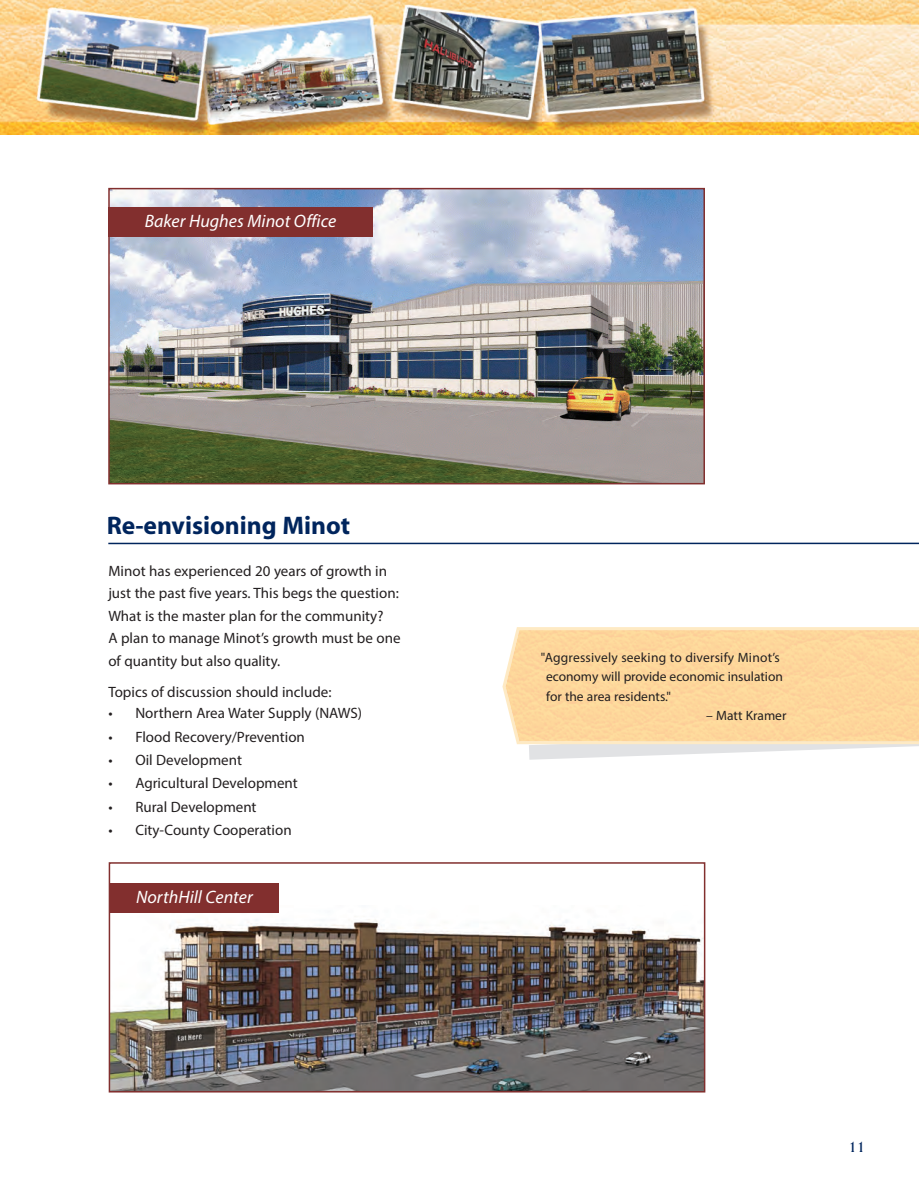
<style>
.page{position:relative;width:919px;height:1188px;background:#fff}
.page>*{position:absolute;margin:0;border:0;box-sizing:border-box;transform-origin:0 0}
.t1{font:700 25.5px "Myriad";color:#00255d}
.t2{font:italic 18px "Myriad Pro";color:#fff}
.t3{font:15px/22.5px "Myriad Pro";color:#231f20}
.t4{font:15px "Friz Quadrata";color:#00255d}
.t5{font:13.5px/19.5px "Myriad Pro";color:#231f20}
</style>
<div class="page">
<img style="left:0;top:0;width:918px;height:135px">
<img style="left:111px;top:191px;width:590px;height:290px">
<div style="left:108px;top:188px;width:596px;height:296px;border:2px solid #822f2e"></div>
<div style="left:108px;top:207px;width:265px;height:30px;background:#822f2e"></div>
<img style="left:112px;top:919px;width:590px;height:171px">
<div style="left:109px;top:862px;width:596px;height:231px;border:2px solid #822f2e"></div>
<div style="left:109px;top:884px;width:170px;height:29px;background:#822f2e"></div>
<hr style="left:108px;top:543px;width:810px;height:1px;background:#00255d">
<svg style="left:528px;top:744px;width:390px;height:16px"></svg>
<svg style="left:502px;top:627px;width:416px;height:117px;background:#fdeccc"></svg>
<div style="left:505px;top:630px;width:413px;height:111px;background:#fdd79a"></div>
<p class="t2" style="left:145px;top:214px;width:193px">Baker Hughes Minot Office</p>
<h1 class="t1" style="left:107px;top:516px;width:245px">Re-envisioning Minot</h1>
<p class="t3" style="left:108px;top:561px;width:293px">Minot has experienced 20 years of growth in just the past five years. This begs the question:<br>What is the master plan for the community?<br>A plan to manage Minot’s growth must be one of quantity but also quality.</p>
<p class="t3" style="left:108px;top:682px;width:224px">Topics of discussion should include:</p>
<p class="t3" style="left:108px;top:703px;width:255px">• Northern Area Water Supply (NAWS)</p>
<p class="t3" style="left:108px;top:726px;width:198px">• Flood Recovery/Prevention</p>
<p class="t3" style="left:108px;top:750px;width:135px">• Oil Development</p>
<p class="t3" style="left:108px;top:773px;width:191px">• Agricultural Development</p>
<p class="t3" style="left:108px;top:797px;width:150px">• Rural Development</p>
<p class="t3" style="left:108px;top:820px;width:185px">• City-County Cooperation</p>
<p class="t2" style="left:136px;top:890px;width:118px">NorthHill Center</p>
<p class="t5" style="left:546px;top:649px;width:238px;text-indent:-5px">"Aggressively seeking to diversify Minot’s economy will provide economic insulation for the area residents."</p>
<p class="t5" style="left:705px;top:707px;width:82px">– Matt Kramer</p>
<p class="t4" style="left:847px;top:1138px;width:18px">11</p>
</div>
